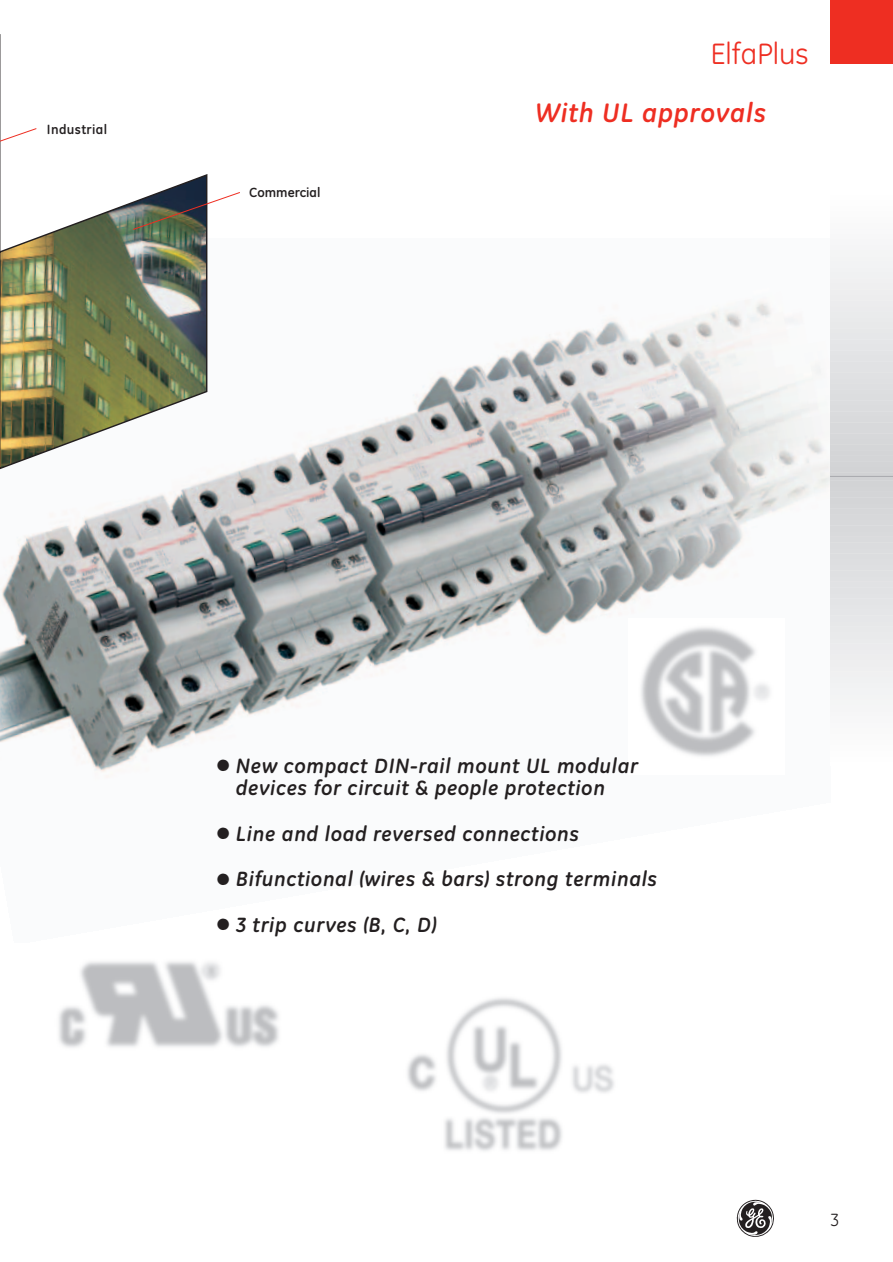
<style>
.page{position:relative;width:893px;height:1262px;background:#fff}
.page>*{position:absolute;margin:0;border:0;box-sizing:border-box;transform-origin:0 0}
.t1{font:30px "GE Inspira";color:#ee2e22}
.t2{font:italic 700 27px "GE Inspira";letter-spacing:.025em;color:#ee2e22}
.t3{font:italic 700 21px/22.5px "GE Inspira";letter-spacing:.025em;color:#231f20;text-align:center}
.t4{font:18px "GE Inspira";color:#231f20}
.t5{font:700 13.5px "GE Inspira";letter-spacing:.015em;color:#231f20}
.s1{font-size:36px}
</style>
<div class="page">
<img style="left:0;top:238px;width:830px;height:539px">
<img style="left:629px;top:618px;width:156px;height:156px">
<img style="left:37px;top:174px;width:170px;height:295px">
<svg style="left:132px;top:192px;width:108px;height:38px"></svg>
<hr style="left:830px;top:213px;width:62px;height:3px;background:#fbfbfb">
<hr style="left:830px;top:219px;width:62px;height:3px;background:#fafafa">
<hr style="left:830px;top:224px;width:62px;height:3px;background:#f9f9f9">
<hr style="left:830px;top:230px;width:62px;height:3px;background:#f8f8f9">
<hr style="left:830px;top:235px;width:62px;height:4px;background:#f7f7f8">
<hr style="left:830px;top:241px;width:62px;height:3px;background:#f6f6f7">
<hr style="left:830px;top:246px;width:62px;height:4px;background:#f5f5f6">
<hr style="left:830px;top:252px;width:62px;height:3px;background:#f4f5f5">
<hr style="left:830px;top:257px;width:62px;height:4px;background:#f3f4f4">
<hr style="left:830px;top:263px;width:62px;height:3px;background:#f2f3f4">
<hr style="left:830px;top:269px;width:62px;height:3px;background:#f1f2f3">
<hr style="left:830px;top:274px;width:62px;height:3px;background:#f0f1f2">
<hr style="left:830px;top:280px;width:62px;height:3px;background:#f0f0f1">
<hr style="left:830px;top:285px;width:62px;height:3px;background:#efeff0">
<hr style="left:830px;top:291px;width:62px;height:3px;background:#eeeeef">
<hr style="left:830px;top:296px;width:62px;height:3px;background:#ededee">
<hr style="left:830px;top:302px;width:62px;height:3px;background:#ececee">
<hr style="left:830px;top:307px;width:62px;height:3px;background:#ebebed">
<hr style="left:830px;top:313px;width:62px;height:3px;background:#eaebec">
<hr style="left:830px;top:318px;width:62px;height:4px;background:#e9eaeb">
<hr style="left:830px;top:324px;width:62px;height:3px;background:#e8e9ea">
<hr style="left:830px;top:329px;width:62px;height:4px;background:#e7e8e9">
<hr style="left:830px;top:335px;width:62px;height:3px;background:#e6e7e9">
<hr style="left:830px;top:340px;width:62px;height:4px;background:#e5e6e8">
<hr style="left:830px;top:346px;width:62px;height:3px;background:#e4e5e7">
<hr style="left:830px;top:352px;width:62px;height:3px;background:#e3e4e6">
<hr style="left:830px;top:357px;width:62px;height:3px;background:#e2e3e5">
<hr style="left:830px;top:363px;width:62px;height:3px;background:#e1e2e4">
<hr style="left:830px;top:368px;width:62px;height:3px;background:#e1e2e4">
<hr style="left:830px;top:374px;width:62px;height:3px;background:#e0e1e3">
<hr style="left:830px;top:379px;width:62px;height:3px;background:#dfe0e2">
<hr style="left:830px;top:385px;width:62px;height:3px;background:#dedfe1">
<hr style="left:830px;top:390px;width:62px;height:4px;background:#dddee0">
<hr style="left:830px;top:396px;width:62px;height:3px;background:#dcdddf">
<hr style="left:830px;top:401px;width:62px;height:4px;background:#dcdddf">
<hr style="left:830px;top:407px;width:62px;height:3px;background:#dbdcde">
<hr style="left:830px;top:412px;width:62px;height:4px;background:#dadbdd">
<hr style="left:830px;top:418px;width:62px;height:3px;background:#d9dadc">
<hr style="left:830px;top:424px;width:62px;height:3px;background:#d8d9db">
<hr style="left:830px;top:429px;width:62px;height:3px;background:#d8d9db">
<hr style="left:830px;top:435px;width:62px;height:3px;background:#d7d8da">
<hr style="left:830px;top:440px;width:62px;height:3px;background:#d6d7d9">
<hr style="left:830px;top:446px;width:62px;height:3px;background:#d5d6d8">
<hr style="left:830px;top:451px;width:62px;height:3px;background:#d4d5d7">
<hr style="left:830px;top:457px;width:62px;height:3px;background:#d4d5d7">
<hr style="left:830px;top:462px;width:62px;height:3px;background:#d3d4d6">
<hr style="left:830px;top:468px;width:62px;height:3px;background:#d2d3d5">
<hr style="left:830px;top:473px;width:62px;height:3px;background:#d1d2d4">
<hr style="left:830px;top:740px;width:62px;height:3px;background:#fbfbfb">
<hr style="left:830px;top:734px;width:62px;height:4px;background:#fafafa">
<hr style="left:830px;top:729px;width:62px;height:3px;background:#f9f9f9">
<hr style="left:830px;top:723px;width:62px;height:3px;background:#f8f8f9">
<hr style="left:830px;top:717px;width:62px;height:4px;background:#f7f7f8">
<hr style="left:830px;top:712px;width:62px;height:3px;background:#f6f6f7">
<hr style="left:830px;top:706px;width:62px;height:3px;background:#f5f5f6">
<hr style="left:830px;top:701px;width:62px;height:3px;background:#f4f5f5">
<hr style="left:830px;top:695px;width:62px;height:3px;background:#f3f4f4">
<hr style="left:830px;top:689px;width:62px;height:4px;background:#f2f3f4">
<hr style="left:830px;top:684px;width:62px;height:3px;background:#f1f2f3">
<hr style="left:830px;top:678px;width:62px;height:3px;background:#f0f1f2">
<hr style="left:830px;top:673px;width:62px;height:3px;background:#f0f0f1">
<hr style="left:830px;top:667px;width:62px;height:3px;background:#efeff0">
<hr style="left:830px;top:661px;width:62px;height:4px;background:#eeeeef">
<hr style="left:830px;top:656px;width:62px;height:3px;background:#ededee">
<hr style="left:830px;top:650px;width:62px;height:3px;background:#ececee">
<hr style="left:830px;top:644px;width:62px;height:4px;background:#ebebed">
<hr style="left:830px;top:639px;width:62px;height:3px;background:#eaebec">
<hr style="left:830px;top:633px;width:62px;height:3px;background:#e9eaeb">
<hr style="left:830px;top:628px;width:62px;height:3px;background:#e8e9ea">
<hr style="left:830px;top:622px;width:62px;height:3px;background:#e7e8e9">
<hr style="left:830px;top:616px;width:62px;height:4px;background:#e6e7e9">
<hr style="left:830px;top:611px;width:62px;height:3px;background:#e5e6e8">
<hr style="left:830px;top:605px;width:62px;height:3px;background:#e4e5e7">
<hr style="left:830px;top:599px;width:62px;height:4px;background:#e3e4e6">
<hr style="left:830px;top:594px;width:62px;height:3px;background:#e2e3e5">
<hr style="left:830px;top:588px;width:62px;height:3px;background:#e1e2e4">
<hr style="left:830px;top:583px;width:62px;height:3px;background:#e1e2e4">
<hr style="left:830px;top:577px;width:62px;height:3px;background:#e0e1e3">
<hr style="left:830px;top:571px;width:62px;height:4px;background:#dfe0e2">
<hr style="left:830px;top:566px;width:62px;height:3px;background:#dedfe1">
<hr style="left:830px;top:560px;width:62px;height:3px;background:#dddee0">
<hr style="left:830px;top:555px;width:62px;height:3px;background:#dcdddf">
<hr style="left:830px;top:549px;width:62px;height:3px;background:#dcdddf">
<hr style="left:830px;top:543px;width:62px;height:4px;background:#dbdcde">
<hr style="left:830px;top:538px;width:62px;height:3px;background:#dadbdd">
<hr style="left:830px;top:532px;width:62px;height:3px;background:#d9dadc">
<hr style="left:830px;top:526px;width:62px;height:4px;background:#d8d9db">
<hr style="left:830px;top:521px;width:62px;height:3px;background:#d8d9db">
<hr style="left:830px;top:515px;width:62px;height:3px;background:#d7d8da">
<hr style="left:830px;top:510px;width:62px;height:3px;background:#d6d7d9">
<hr style="left:830px;top:504px;width:62px;height:3px;background:#d5d6d8">
<hr style="left:830px;top:498px;width:62px;height:4px;background:#d4d5d7">
<hr style="left:830px;top:493px;width:62px;height:3px;background:#d4d5d7">
<hr style="left:830px;top:487px;width:62px;height:3px;background:#d3d4d6">
<hr style="left:830px;top:482px;width:62px;height:3px;background:#d2d3d5">
<hr style="left:830px;top:476px;width:62px;height:3px;background:#d1d2d4">
<hr style="left:830px;top:476px;width:62px;height:1px;background:#a8a9ad">
<div style="left:830px;top:0;width:62px;height:64px;background:#ee2e22"></div>
<svg style="left:736px;top:1199px;width:38px;height:38px"></svg>
<img style="left:0;top:34px;width:37px;height:512px">
<img style="left:58px;top:961px;width:221px;height:87px">
<img style="left:407px;top:998px;width:207px;height:153px">
<p class="t5" style="left:47px;top:125px;width:62px">Industrial</p>
<p class="t5" style="left:249px;top:187px;width:73px">Commercial</p>
<h1 class="t1" style="left:710px;top:42px;width:100px">ElfaPlus</h1>
<p class="t2" style="left:535px;top:103px;width:232px">With UL approvals</p>
<p class="t3" style="left:215px;top:756px;width:425px"><span class="s1">•</span> New compact DIN-rail mount UL modular devices for circuit &amp; people protection</p>
<p class="t3" style="left:215px;top:824px;width:366px"><span class="s1">•</span> Line and load reversed connections</p>
<p class="t3" style="left:215px;top:870px;width:444px"><span class="s1">•</span> Bifunctional (wires &amp; bars) strong terminals</p>
<p class="t3" style="left:215px;top:915px;width:223px"><span class="s1">•</span> 3 trip curves (B, C, D)</p>
<p class="t4" style="left:830px;top:1212px;width:11px">3</p>
</div>
